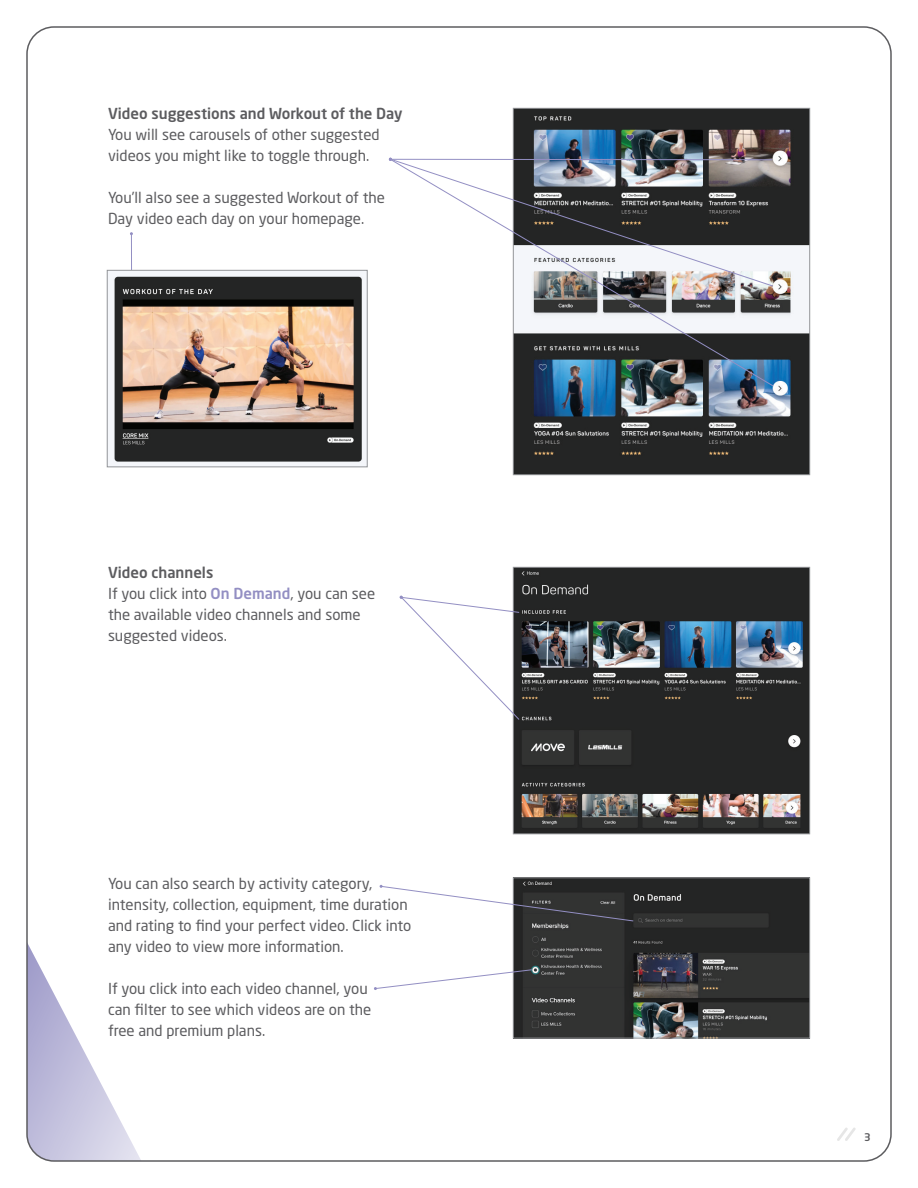
<style>
.page{position:relative;width:918px;height:1188px;background:#fff}
.page>*{position:absolute;margin:0;border:0;box-sizing:border-box;transform-origin:0 0}
.t1{font:15px/21px "Neo Sans Pro";color:#5c5c5f}
.t2{font:500 15px "Neo Sans Pro";color:#5c5c5f}
.t3{font:500 10.5px "Neo Sans Pro";color:#5c5c5f}
.s1{font-weight:500}
.s2{font-weight:500;color:#938fc3}
</style>
<div class="page">
<svg style="left:29px;top:430px;width:120px;height:729px"></svg>
<svg style="left:837px;top:1128px;width:19px;height:13px"></svg>
<img style="left:109px;top:272px;width:257px;height:193px">
<div style="left:107px;top:270px;width:261px;height:197px;border:1px solid #939598"></div>
<img style="left:515px;top:569px;width:293px;height:263px">
<div style="left:513px;top:567px;width:297px;height:267px;border:1px solid #939598"></div>
<img style="left:515px;top:110px;width:293px;height:363px">
<div style="left:513px;top:108px;width:297px;height:367px;border:1px solid #939598"></div>
<img style="left:392px;top:158px;width:382px;height:229px">
<svg style="left:389px;top:158px;width:384px;height:3px"></svg>
<hr style="left:131px;top:234px;width:1px;height:36px;background:#938fc3">
<svg style="left:400px;top:596px;width:120px;height:124px"></svg>
<img style="left:515px;top:880px;width:293px;height:156px">
<div style="left:513px;top:878px;width:297px;height:160px;border:1px solid #939598"></div>
<svg style="left:380px;top:885px;width:254px;height:37px"></svg>
<svg style="left:374px;top:969px;width:158px;height:21px"></svg>
<p class="t2" style="left:108px;top:104px;width:296px">Video suggestions and Workout of the Day</p>
<p class="t1" style="left:108px;top:124px;width:273px">You will see carousels of other suggested videos you might like to toggle through.</p>
<p class="t1" style="left:108px;top:187px;width:278px">You’ll also see a suggested Workout of the<br>Day video each day on your homepage.</p>
<p class="t1" style="left:108px;top:562px;width:269px"><span class="s1">Video channels<br></span>If you click into <span class="s2">On Demand</span>, you can see the available video channels and some suggested videos.</p>
<p class="t1" style="left:108px;top:873px;width:305px">You can also search by activity category, intensity, collection, equipment, time duration and rating to find your perfect video. Click into any video to view more information.</p>
<p class="t1" style="left:108px;top:978px;width:265px">If you click into each video channel, you can filter to see which videos are on the free and premium plans.</p>
<p class="t3" style="left:864px;top:1130px;width:8px">3</p>
</div>
